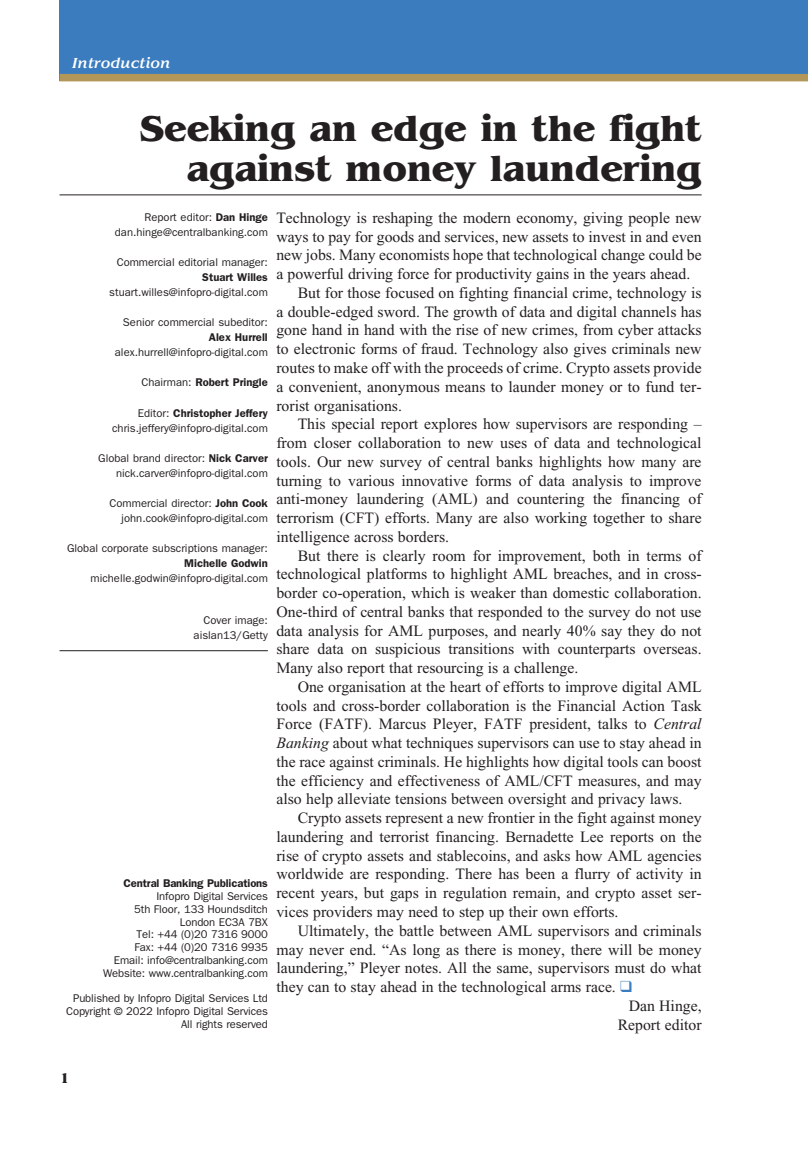
<style>
.page{position:relative;width:808px;height:1149px;background:#fff}
.page>*{position:absolute;margin:0;border:0;box-sizing:border-box;transform-origin:0 0}
.Headline{font:700 37.5px/40.5px "Benguiat Std";color:#231f20;text-align:right}
.Bodytext{font:15.75px/18.8px "Times New Roman PS Std";color:#231f20;text-align:justify}
.t1{font:italic 500 15px "Benguiat Std";color:#fff}
.t2{font:700 15px "Benguiat Std";color:#231f20}
.Bodytext-2{font:11.25px/15px "ITC Franklin Gothic Std";color:#231f20;text-align:right}
.Bodytext-3{font:600 11.25px "ITC Franklin Gothic Std";color:#231f20}
.s1{font-weight:600}
.s2{font-weight:400}
.s3{font-style:italic}
.s4{color:#3b7cbf}
</style>
<div class="page">
<div style="left:60px;top:0;width:748px;height:81px;background:#3b7cbf"></div>
<div style="left:60px;top:74px;width:748px;height:7px;background:#b39758"></div>
<hr style="left:60px;top:650px;width:208px;height:1px;background:#231f20">
<hr style="left:60px;top:194px;width:642px;height:1px;background:#231f20">
<p class="t1" style="left:72px;top:55px;width:99px">Introduction</p>
<p class="Headline" style="left:139px;top:108px;width:564px">Seeking an edge in the fight against money laundering</p>
<p class="Bodytext-2" style="left:144px;top:210px;width:125px">Report editor: <span class="s1">Dan Hinge</span></p>
<p class="Bodytext-2" style="left:115px;top:225px;width:154px">dan.hinge@centralbanking.com</p>
<p class="Bodytext-2" style="left:117px;top:255px;width:153px">Commercial editorial manager:<br><span class="s1">Stuart Willes</span></p>
<p class="Bodytext-2" style="left:109px;top:285px;width:160px">stuart.willes@infopro-digital.com</p>
<p class="Bodytext-2" style="left:115px;top:315px;width:154px">Senior commercial subeditor:<br><span class="s1">Alex Hurrell </span>alex.hurrell@infopro-digital.com</p>
<p class="Bodytext-3" style="left:141px;top:376px;width:128px"><span class="s2">Chairman:</span> Robert Pringle</p>
<p class="Bodytext-3" style="left:138px;top:406px;width:132px"><span class="s2">Editor:</span> Christopher Jeffery</p>
<p class="Bodytext-2" style="left:112px;top:420px;width:157px">chris.jeffery@infopro-digital.com</p>
<p class="Bodytext-2" style="left:98px;top:450px;width:171px">Global brand director: <span class="s1">Nick Carver</span></p>
<p class="Bodytext-2" style="left:116px;top:465px;width:153px">nick.carver@infopro-digital.com</p>
<p class="Bodytext-2" style="left:110px;top:495px;width:160px">Commercial director: <span class="s1">John Cook</span></p>
<p class="Bodytext-2" style="left:122px;top:510px;width:148px">john.cook@infopro-digital.com</p>
<p class="Bodytext-2" style="left:67px;top:540px;width:202px">Global corporate subscriptions manager:<br><span class="s1">Michelle Godwin </span>michelle.godwin@infopro-digital.com</p>
<p class="Bodytext-2" style="left:203px;top:613px;width:66px">Cover image:</p>
<p class="Bodytext-2" style="left:194px;top:628px;width:76px">aislan13/Getty</p>
<p class="Bodytext" style="left:276px;top:209px;width:427px">Technology is reshaping the modern economy, giving people new ways to pay for goods and services, new assets to invest in and even new jobs. Many economists hope that technological change could be a powerful driving force for productivity gains in the years ahead.</p>
<p class="Bodytext" style="left:276px;top:284px;width:427px;text-indent:21px">But for those focused on fighting financial crime, technology is a double-edged sword. The growth of data and digital channels has gone hand in hand with the rise of new crimes, from cyber attacks to electronic forms of fraud. Technology also gives criminals new routes to make off with the proceeds of crime. Crypto assets provide a convenient, anonymous means to launder money or to fund ter&shy;rorist organisations.</p>
<p class="Bodytext" style="left:276px;top:415px;width:427px;text-indent:21px">This special report explores how supervisors are responding – from closer collaboration to new uses of data and technological tools. Our new survey of central banks highlights how many are turning to various innovative forms of data analysis to improve anti-money laundering (AML) and countering the financing of terrorism (CFT) efforts. Many are also working together to share intelligence across borders.</p>
<p class="Bodytext" style="left:276px;top:546px;width:427px;text-indent:21px">But there is clearly room for improvement, both in terms of technological platforms to highlight AML breaches, and in cross&shy;border co-operation, which is weaker than domestic collaboration.<br>One-third of central banks that responded to the survey do not use data analysis for AML purposes, and nearly 40% say they do not share data on suspicious transitions with counterparts overseas.<br>Many also report that resourcing is a challenge.</p>
<p class="Bodytext" style="left:276px;top:677px;width:427px;text-indent:21px">One organisation at the heart of efforts to improve digital AML tools and cross-border collaboration is the Financial Action Task Force (FATF). Marcus Pleyer, FATF president, talks to <span class="s3">Central Banking</span> about what techniques supervisors can use to stay ahead in the race against criminals. He highlights how digital tools can boost the efficiency and effectiveness of AML/CFT measures, and may also help alleviate tensions between oversight and privacy laws.</p>
<p class="Bodytext" style="left:276px;top:809px;width:427px;text-indent:21px">Crypto assets represent a new frontier in the fight against money laundering and terrorist financing. Bernadette Lee reports on the rise of crypto assets and stablecoins, and asks how AML agencies worldwide are responding. There has been a flurry of activity in recent years, but gaps in regulation remain, and crypto asset ser&shy;vices providers may need to step up their own efforts.</p>
<p class="Bodytext" style="left:276px;top:921px;width:427px;text-indent:21px">Ultimately, the battle between AML supervisors and criminals may never end. “As long as there is money, there will be money laundering,” Pleyer notes. All the same, supervisors must do what they can to stay ahead in the technological arms race. <span class="s4">❑</span></p>
<p class="Bodytext" style="left:618px;top:996px;width:85px;text-align:right">Dan Hinge,<br>Report editor</p>
<p class="Bodytext-3" style="left:124px;top:876px;width:146px">Central Banking Publications</p>
<p class="Bodytext-2" style="left:156px;top:888px;width:113px">Infopro Digital Services</p>
<p class="Bodytext-2" style="left:134px;top:902px;width:135px;line-height:12.8px">5th Floor, 133 Houndsditch<br>London EC3A 7BX<br>Tel: +44 (0)20 7316 9000</p>
<p class="Bodytext-2" style="left:135px;top:939px;width:135px">Fax: +44 (0)20 7316 9935</p>
<p class="Bodytext-2" style="left:114px;top:952px;width:155px">Email: info@centralbanking.com</p>
<p class="Bodytext-2" style="left:103px;top:965px;width:166px">Website: www.centralbanking.com</p>
<p class="Bodytext-2" style="left:73px;top:990px;width:196px">Published by Infopro Digital Services Ltd</p>
<p class="Bodytext-2" style="left:66px;top:1003px;width:203px">Copyright © 2022 Infopro Digital Services</p>
<p class="Bodytext-2" style="left:181px;top:1016px;width:88px">All rights reserved</p>
<p class="t2" style="left:60px;top:1068px;width:12px">1</p>
</div>
